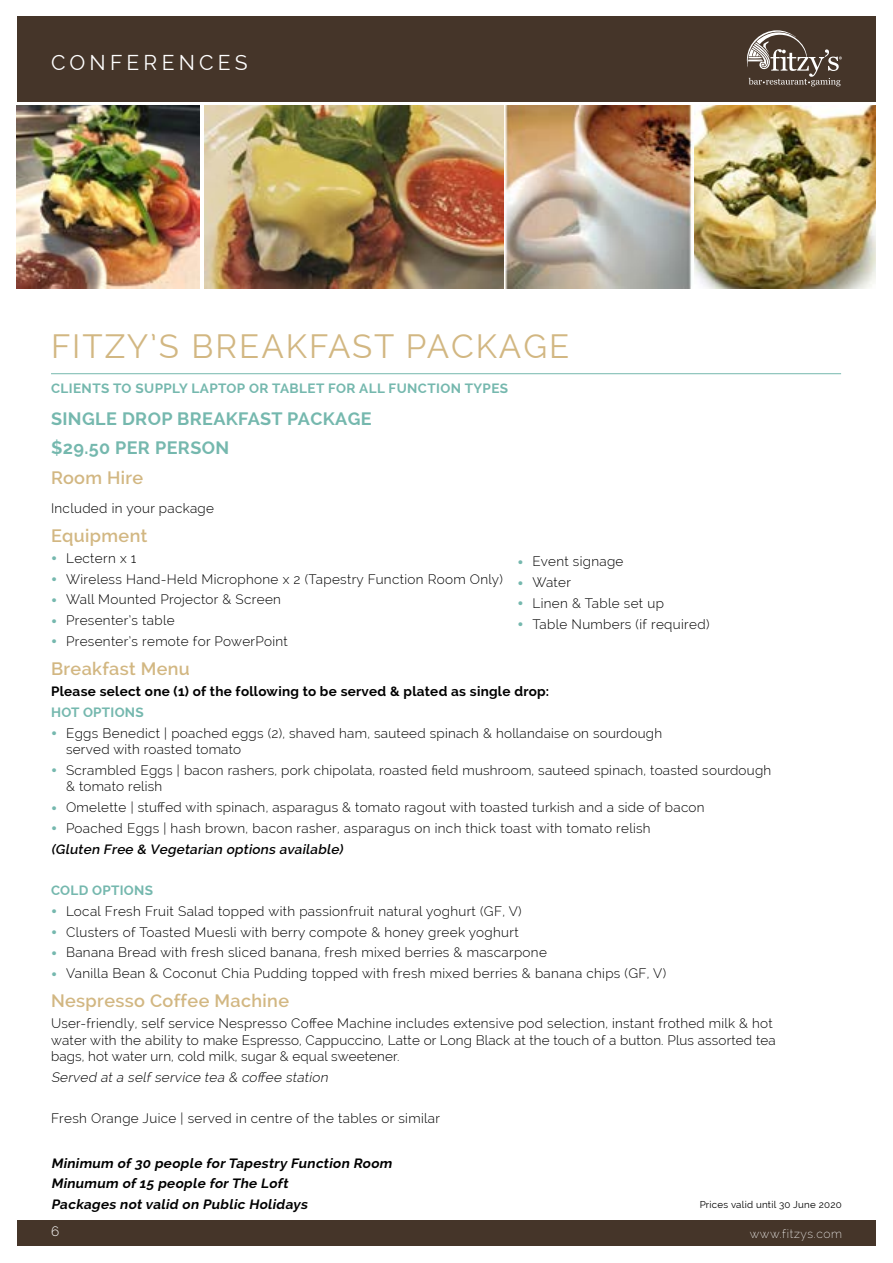
<style>
.page{position:relative;width:893px;height:1263px;background:#fff}
.page>*{position:absolute;margin:0;border:0;box-sizing:border-box;transform-origin:0 0}
.t1{font:33px "Raleway";letter-spacing:.06em;color:#d2b782}
.t2{font:21px "Raleway";letter-spacing:.2em;color:#fff}
.t3{font:600 18px "Raleway";letter-spacing:.02em;color:#d2b782}
.t4{font:700 18px/29.2px "Raleway";letter-spacing:.02em;color:#75b8ae}
.t5{font:300 13.5px/16.5px "Raleway";letter-spacing:.02em;color:#000}
.t6{font:italic 700 13.5px/20.7px "Raleway";color:#000}
.t7{font:700 13.5px "Raleway";letter-spacing:.03em;color:#75b8ae}
.t8{font:700 13.5px "Raleway";letter-spacing:.02em;color:#000}
.t9{font:italic 300 13.5px "Raleway";color:#000}
.t10{font:300 13.5px "Raleway";color:#fff}
.t11{font:200 12px "Raleway";letter-spacing:.05em;color:#fff}
.t12{font:9.75px "Raleway";letter-spacing:.025em;color:#000}
.s1{font-weight:800;font-size:16.5px;color:#75b8ae}
.s2{font-weight:600;font-style:italic}
</style>
<div class="page">
<div style="left:17px;top:1220px;width:859px;height:26px;background:#453529"></div>
<div style="left:17px;top:16px;width:858px;height:85px;background:#453529"></div>
<svg style="left:747px;top:30px;width:95px;height:56px"></svg>
<hr style="left:51px;top:373px;width:790px;height:1px;background:#75b8ae">
<img style="left:204px;top:105px;width:672px;height:183px">
<img style="left:17px;top:105px;width:182px;height:183px">
<h2 class="t2" style="left:51px;top:50px;width:198px">CONFERENCES</h2>
<h1 class="t1" style="left:51px;top:327px;width:520px">FITZY’S BREAKFAST PACKAGE</h1>
<p class="t7" style="left:51px;top:380px;width:459px">CLIENTS TO SUPPLY LAPTOP OR TABLET FOR ALL FUNCTION TYPES</p>
<h3 class="t4" style="left:51px;top:404px;width:322px">SINGLE DROP BREAKFAST PACKAGE $29.50 PER PERSON</h3>
<h3 class="t3" style="left:51px;top:467px;width:94px">Room Hire</h3>
<p class="t5" style="left:51px;top:500px;width:165px">Included in your package</p>
<h3 class="t3" style="left:51px;top:525px;width:98px">Equipment</h3>
<p class="t5" style="left:51px;top:550px;width:87px"><span class="s1">•</span> Lectern x 1</p>
<p class="t5" style="left:51px;top:571px;width:453px"><span class="s1">•</span> Wireless Hand-Held Microphone x 2 (Tapestry Function Room Only)</p>
<p class="t5" style="left:51px;top:591px;width:231px"><span class="s1">•</span> Wall Mounted Projector &amp; Screen</p>
<p class="t5" style="left:51px;top:612px;width:125px"><span class="s1">•</span> Presenter’s table</p>
<p class="t5" style="left:51px;top:633px;width:238px"><span class="s1">•</span> Presenter’s remote for PowerPoint</p>
<h3 class="t3" style="left:51px;top:658px;width:140px">Breakfast Menu</h3>
<p class="t8" style="left:51px;top:683px;width:500px">Please select one (1) of the following to be served &amp; plated as single drop:</p>
<p class="t7" style="left:51px;top:704px;width:94px">HOT OPTIONS</p>
<p class="t5" style="left:66px;top:724px;width:598px;text-indent:-15px"><span class="s1">•</span> Eggs Benedict | poached eggs (2), shaved ham, sauteed spinach &amp; hollandaise on sourdough served with roasted tomato</p>
<p class="t5" style="left:66px;top:762px;width:707px;text-indent:-15px"><span class="s1">•</span> Scrambled Eggs | bacon rashers, pork chipolata, roasted field mushroom, sauteed spinach, toasted sourdough &amp; tomato relish</p>
<p class="t5" style="left:51px;top:799px;width:655px"><span class="s1">•</span> Omelette | stuffed with spinach, asparagus &amp; tomato ragout with toasted turkish and a side of bacon</p>
<p class="t5" style="left:51px;top:817px;width:601px;line-height:20.7px"><span class="s1">•</span> Poached Eggs | hash brown, bacon rasher, asparagus on inch thick toast with tomato relish <span class="s2">(Gluten Free &amp; Vegetarian options available)</span></p>
<p class="t7" style="left:51px;top:882px;width:103px">COLD OPTIONS</p>
<p class="t5" style="left:51px;top:903px;width:472px"><span class="s1">•</span> Local Fresh Fruit Salad topped with passionfruit natural yoghurt (GF, V)</p>
<p class="t5" style="left:51px;top:923px;width:469px"><span class="s1">•</span> Clusters of Toasted Muesli with berry compote &amp; honey greek yoghurt</p>
<p class="t5" style="left:51px;top:944px;width:497px"><span class="s1">•</span> Banana Bread with fresh sliced banana, fresh mixed berries &amp; mascarpone</p>
<p class="t5" style="left:51px;top:965px;width:617px"><span class="s1">•</span> Vanilla Bean &amp; Coconut Chia Pudding topped with fresh mixed berries &amp; banana chips (GF, V)</p>
<h3 class="t3" style="left:51px;top:990px;width:239px">Nespresso Coffee Machine</h3>
<p class="t5" style="left:51px;top:1015px;width:726px">User-friendly, self service Nespresso Coffee Machine includes extensive pod selection, instant frothed milk &amp; hot water with the ability to make Espresso, Cappuccino, Latte or Long Black at the touch of a button. Plus assorted tea bags, hot water urn, cold milk, sugar &amp; equal sweetener.</p>
<p class="t9" style="left:51px;top:1069px;width:281px">Served at a self service tea &amp; coffee station</p>
<p class="t5" style="left:51px;top:1110px;width:390px">Fresh Orange Juice | served in centre of the tables or similar</p>
<p class="t6" style="left:51px;top:1153px;width:345px">Minimum of 30 people for Tapestry Function Room<br>Minumum of 15 people for The Loft<br>Packages not valid on Public Holidays</p>
<p class="t5" style="left:517px;top:553px;width:108px"><span class="s1">•</span> Event signage</p>
<p class="t5" style="left:517px;top:574px;width:55px"><span class="s1">•</span> Water</p>
<p class="t5" style="left:517px;top:595px;width:148px"><span class="s1">•</span> Linen &amp; Table set up</p>
<p class="t5" style="left:517px;top:616px;width:194px"><span class="s1">•</span> Table Numbers (if required)</p>
<p class="t12" style="left:700px;top:1198px;width:144px">Prices valid until 30 June 2020</p>
<p class="t10" style="left:51px;top:1224px;width:10px">6</p>
<p class="t11" style="left:750px;top:1227px;width:94px">www.fitzys.com</p>
</div>
